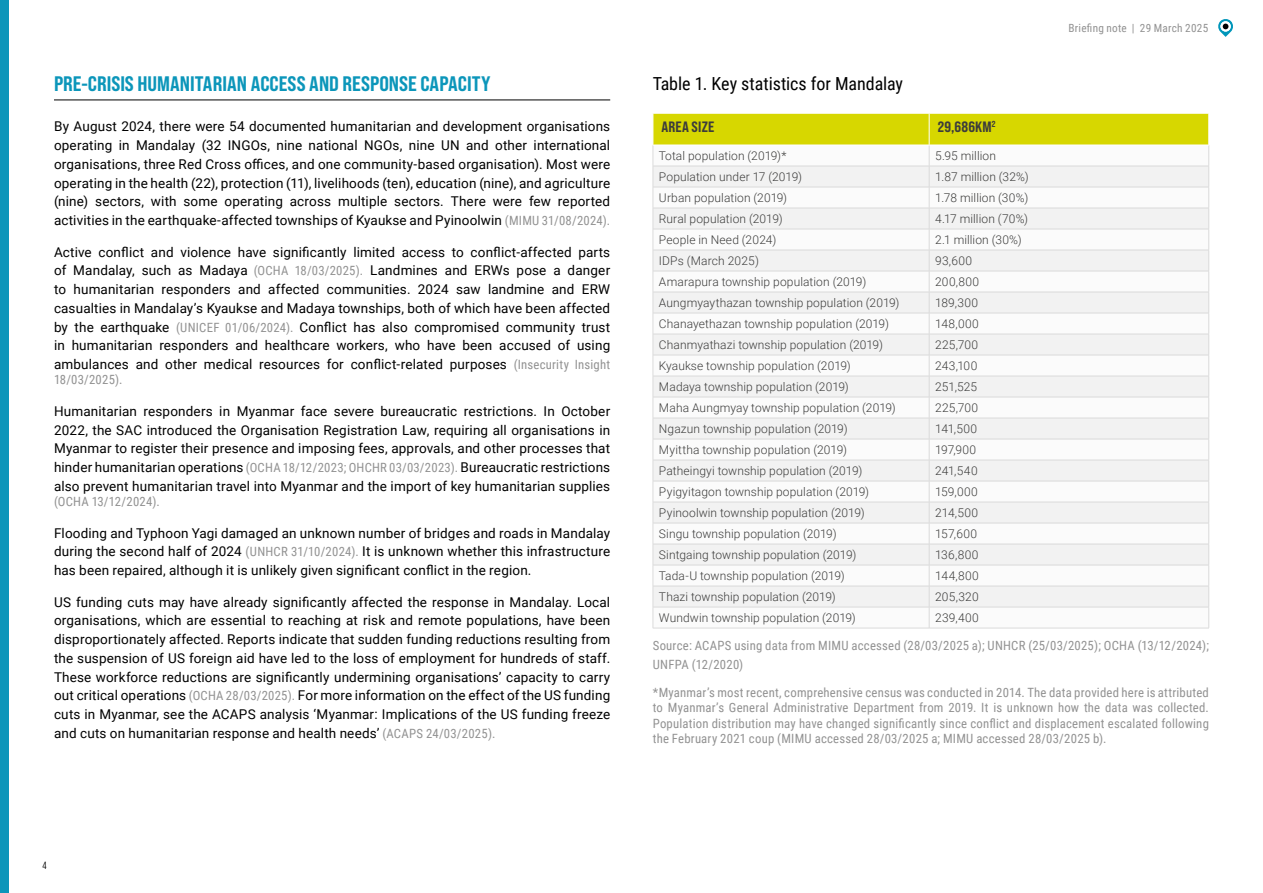
<style>
.page{position:relative;width:1263px;height:893px;background:#fff}
.page>*{position:absolute;margin:0;border:0;box-sizing:border-box;transform-origin:0 0}
.t1{font:21px "Bebas Neue Pro Semi Exp X Bold";color:#0c96ba}
.t2{font:18px "Roboto Condensed";letter-spacing:-.005em;color:#000}
.t3{font:15px "Bebas Neue Pro Semi Exp X Bold";letter-spacing:.015em;color:#3c3c3b}
.t4{font:13.5px/18.8px "Roboto";letter-spacing:.01em;color:#000;text-align:justify}
.t5{font:12.75px/15.3px "Roboto Condensed";letter-spacing:.015em;color:#929292}
.t6{font:300 12px "Roboto";letter-spacing:.01em;color:#3c3c3b}
.t7{font:11.25px "Roboto Condensed";letter-spacing:.02em;color:#929292}
.t8{font:10.5px "Bebas Neue Pro Middle";color:#000}
.s1{font-family:"Roboto Condensed";font-size:12.75px;color:#929292}
</style>
<div class="page">
<svg style="left:1218px;top:19px;width:15px;height:18px"></svg>
<div style="left:0;top:0;width:9px;height:893px;background:#0c96ba"></div>
<hr style="left:54px;top:100px;width:556px;height:1px;background:#000">
<svg style="left:653px;top:114px;width:556px;height:514px"></svg>
<hr style="left:653px;top:628px;width:276px;height:1px;background:#dadada">
<hr style="left:929px;top:628px;width:280px;height:1px;background:#dadada">
<hr style="left:653px;top:113px;width:1px;height:32px;background:#fff">
<hr style="left:1208px;top:113px;width:1px;height:32px;background:#fff">
<hr style="left:653px;top:145px;width:276px;height:1px;background:#fff">
<hr style="left:929px;top:145px;width:280px;height:1px;background:#fff">
<h1 class="t1" style="left:54px;top:71px;width:438px">PRE-CRISIS HUMANITARIAN ACCESS AND RESPONSE CAPACITY</h1>
<p class="t4" style="left:54px;top:117px;width:558px">By August 2024, there were 54 documented humanitarian and development organisations operating in Mandalay (32 INGOs, nine national NGOs, nine UN and other international organisations, three Red Cross offices, and one community-based organisation). Most were operating in the health (22), protection (11), livelihoods (ten), education (nine), and agriculture (nine) sectors, with some operating across multiple sectors. There were few reported activities in the earthquake-affected townships of Kyaukse and Pyinoolwin <span class="s1">(MIMU 31/08/2024).</span></p>
<p class="t4" style="left:54px;top:242px;width:558px">Active conflict and violence have significantly limited access to conflict-affected parts of Mandalay, such as Madaya <span class="s1">(OCHA 18/03/2025).</span> Landmines and ERWs pose a danger to humanitarian responders and affected communities. 2024 saw landmine and ERW casualties in Mandalay’s Kyaukse and Madaya townships, both of which have been affected by the earthquake <span class="s1">(UNICEF 01/06/2024).</span> Conflict has also compromised community trust in humanitarian responders and healthcare workers, who have been accused of using ambulances and other medical resources for conflict-related purposes <span class="s1">(Insecurity Insight</span></p>
<p class="t5" style="left:54px;top:372px;width:70px">18/03/2025).</p>
<p class="t4" style="left:54px;top:401px;width:558px">Humanitarian responders in Myanmar face severe bureaucratic restrictions. In October 2022, the SAC introduced the Organisation Registration Law, requiring all organisations in Myanmar to register their presence and imposing fees, approvals, and other processes that hinder humanitarian operations <span class="s1">(OCHA 18/12/2023; OHCHR 03/03/2023).</span> Bureaucratic restrictions also prevent humanitarian travel into Myanmar and the import of key humanitarian supplies</p>
<p class="t5" style="left:54px;top:493px;width:107px">(OCHA 13/12/2024).</p>
<p class="t4" style="left:54px;top:523px;width:558px">Flooding and Typhoon Yagi damaged an unknown number of bridges and roads in Mandalay during the second half of 2024 <span class="s1">(UNHCR 31/10/2024).</span> It is unknown whether this infrastructure has been repaired, although it is unlikely given significant conflict in the region.</p>
<p class="t4" style="left:54px;top:592px;width:558px">US funding cuts may have already significantly affected the response in Mandalay. Local organisations, which are essential to reaching at risk and remote populations, have been disproportionately affected. Reports indicate that sudden funding reductions resulting from the suspension of US foreign aid have led to the loss of employment for hundreds of staff.<br>These workforce reductions are significantly undermining organisations’ capacity to carry out critical operations <span class="s1">(OCHA 28/03/2025).</span> For more information on the effect of the US funding cuts in Myanmar, see the ACAPS analysis ‘Myanmar: Implications of the US funding freeze and cuts on humanitarian response and health needs’ <span class="s1">(ACAPS 24/03/2025).</span></p>
<p class="t7" style="left:1068px;top:20px;width:141px">Briefing note | 29 March 2025</p>
<h2 class="t2" style="left:653px;top:71px;width:252px">Table 1. Key statistics for Mandalay</h2>
<p class="t3" style="left:661px;top:118px;width:54px">AREA SIZE</p>
<p class="t3" style="left:938px;top:118px;width:59px">29,686KM<sup>2</sup></p>
<p class="t6" style="left:659px;top:147px;width:129px">Total population (2019)*</p>
<p class="t6" style="left:935px;top:147px;width:62px">5.95 million</p>
<p class="t6" style="left:659px;top:168px;width:145px">Population under 17 (2019)</p>
<p class="t6" style="left:935px;top:168px;width:95px">1.87 million (32%)</p>
<p class="t6" style="left:659px;top:189px;width:130px">Urban population (2019)</p>
<p class="t6" style="left:935px;top:189px;width:95px">1.78 million (30%)</p>
<p class="t6" style="left:659px;top:210px;width:125px">Rural population (2019)</p>
<p class="t6" style="left:935px;top:210px;width:94px">4.17 million (70%)</p>
<p class="t6" style="left:659px;top:231px;width:119px">People in Need (2024)</p>
<p class="t6" style="left:935px;top:231px;width:88px">2.1 million (30%)</p>
<p class="t6" style="left:659px;top:252px;width:102px">IDPs (March 2025)</p>
<p class="t6" style="left:935px;top:252px;width:38px">93,600</p>
<p class="t6" style="left:659px;top:273px;width:209px">Amarapura township population (2019)</p>
<p class="t6" style="left:935px;top:273px;width:45px">200,800</p>
<p class="t6" style="left:659px;top:294px;width:242px">Aungmyaythazan township population (2019)</p>
<p class="t6" style="left:935px;top:294px;width:44px">189,300</p>
<p class="t6" style="left:659px;top:315px;width:231px">Chanayethazan township population (2019)</p>
<p class="t6" style="left:935px;top:315px;width:45px">148,000</p>
<p class="t6" style="left:659px;top:336px;width:225px">Chanmyathazi township population (2019)</p>
<p class="t6" style="left:935px;top:336px;width:45px">225,700</p>
<p class="t6" style="left:659px;top:357px;width:193px">Kyaukse township population (2019)</p>
<p class="t6" style="left:935px;top:357px;width:44px">243,100</p>
<p class="t6" style="left:659px;top:378px;width:191px">Madaya township population (2019)</p>
<p class="t6" style="left:935px;top:378px;width:43px">251,525</p>
<p class="t6" style="left:659px;top:399px;width:238px">Maha Aungmyay township population (2019)</p>
<p class="t6" style="left:935px;top:399px;width:45px">225,700</p>
<p class="t6" style="left:659px;top:420px;width:190px">Ngazun township population (2019)</p>
<p class="t6" style="left:935px;top:420px;width:43px">141,500</p>
<p class="t6" style="left:659px;top:441px;width:190px">Myittha township population (2019)</p>
<p class="t6" style="left:935px;top:441px;width:43px">197,900</p>
<p class="t6" style="left:659px;top:462px;width:205px">Patheingyi township population (2019)</p>
<p class="t6" style="left:935px;top:462px;width:44px">241,540</p>
<p class="t6" style="left:659px;top:483px;width:212px">Pyigyitagon township population (2019)</p>
<p class="t6" style="left:935px;top:483px;width:44px">159,000</p>
<p class="t6" style="left:659px;top:504px;width:207px">Pyinoolwin township population (2019)</p>
<p class="t6" style="left:935px;top:504px;width:44px">214,500</p>
<p class="t6" style="left:659px;top:525px;width:179px">Singu township population (2019)</p>
<p class="t6" style="left:935px;top:525px;width:43px">157,600</p>
<p class="t6" style="left:659px;top:546px;width:199px">Sintgaing township population (2019)</p>
<p class="t6" style="left:935px;top:546px;width:45px">136,800</p>
<p class="t6" style="left:659px;top:567px;width:187px">Tada-U township population (2019)</p>
<p class="t6" style="left:935px;top:567px;width:45px">144,800</p>
<p class="t6" style="left:659px;top:588px;width:178px">Thazi township population (2019)</p>
<p class="t6" style="left:935px;top:588px;width:45px">205,320</p>
<p class="t6" style="left:659px;top:609px;width:198px">Wundwin township population (2019)</p>
<p class="t6" style="left:935px;top:609px;width:45px">239,400</p>
<p class="t5" style="left:653px;top:636px;width:558px;line-height:18.8px">Source: ACAPS using data from MIMU accessed (28/03/2025 a); UNHCR (25/03/2025); OCHA (13/12/2024);<br>UNFPA (12/2020)</p>
<p class="t5" style="left:653px;top:684px;width:558px;text-align:justify">*Myanmar’s most recent, comprehensive census was conducted in 2014. The data provided here is attributed to Myanmar’s General Administrative Department from 2019. It is unknown how the data was collected.<br>Population distribution may have changed significantly since conflict and displacement escalated following the February 2021 coup (MIMU accessed 28/03/2025 a; MIMU accessed 28/03/2025 b).</p>
<p class="t8" style="left:43px;top:859px;width:6px">4</p>
</div>
